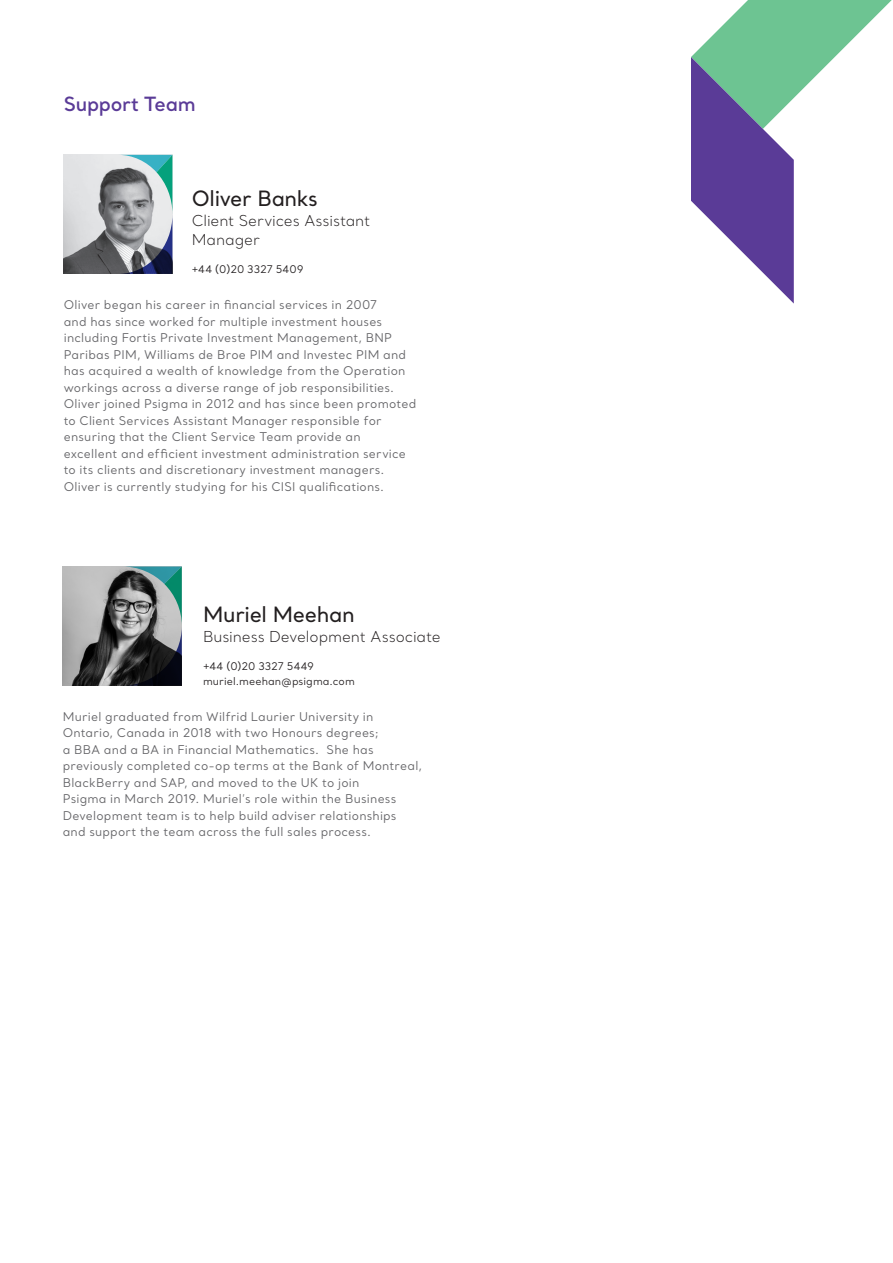
<style>
.page{position:relative;width:893px;height:1263px;background:#fff}
.page>*{position:absolute;margin:0;border:0;box-sizing:border-box;transform-origin:0 0}
.t1{font:500 21px "Santral";letter-spacing:-.02em;color:#231f20}
.Main_Body_1__Last_Li{font:600 19.5px "Santral";letter-spacing:-.015em;color:#5a3b97}
.t2{font:300 15px/19.5px "Santral";letter-spacing:-.01em;color:#231f20}
.Main_Body_1__Last_Li-2{font:12px/16.5px "Santral";letter-spacing:.015em;color:#636366}
.t3{font:10.5px/15px "Santral";letter-spacing:.005em;color:#231f20}
</style>
<div class="page">
<img style="left:64px;top:155px;width:54px;height:119px">
<svg style="left:118px;top:155px;width:54px;height:119px;background:#90a0a6"></svg>
<img style="left:63px;top:566px;width:59px;height:120px">
<svg style="left:122px;top:566px;width:60px;height:120px;background:#5a6767"></svg>
<svg style="left:691px;top:0;width:201px;height:304px"></svg>
<p class="Main_Body_1__Last_Li" style="left:64px;top:91px;width:133px">Support Team</p>
<p class="t1" style="left:192px;top:185px;width:128px">Oliver Banks</p>
<p class="t2" style="left:192px;top:210px;width:180px">Client Services Assistant<br>Manager</p>
<p class="t3" style="left:192px;top:262px;width:113px">+44 (0)20 3327 5409</p>
<p class="Main_Body_1__Last_Li-2" style="left:64px;top:296px;width:354px">Oliver began his career in financial services in 2007<br>and has since worked for multiple investment houses including Fortis Private Investment Management, BNP Paribas PIM, Williams de Broe PIM and Investec PIM and has acquired a wealth of knowledge from the Operation workings across a diverse range of job responsibilities.<br>Oliver joined Psigma in 2012 and has since been promoted to Client Services Assistant Manager responsible for ensuring that the Client Service Team provide an excellent and efficient investment administration service to its clients and discretionary investment managers.<br>Oliver is currently studying for his CISI qualifications.</p>
<p class="t1" style="left:203px;top:601px;width:153px">Muriel Meehan</p>
<p class="t2" style="left:203px;top:626px;width:239px">Business Development Associate</p>
<p class="t3" style="left:203px;top:658px;width:153px">+44 (0)20 3327 5449 muriel.meehan@psigma.com</p>
<p class="Main_Body_1__Last_Li-2" style="left:63px;top:708px;width:361px">Muriel graduated from Wilfrid Laurier University in Ontario, Canada in 2018 with two Honours degrees;<br>a BBA and a BA in Financial Mathematics. She has previously completed co-op terms at the Bank of Montreal, BlackBerry and SAP, and moved to the UK to join<br>Psigma in March 2019. Muriel’s role within the Business Development team is to help build adviser relationships and support the team across the full sales process.</p>
</div>
